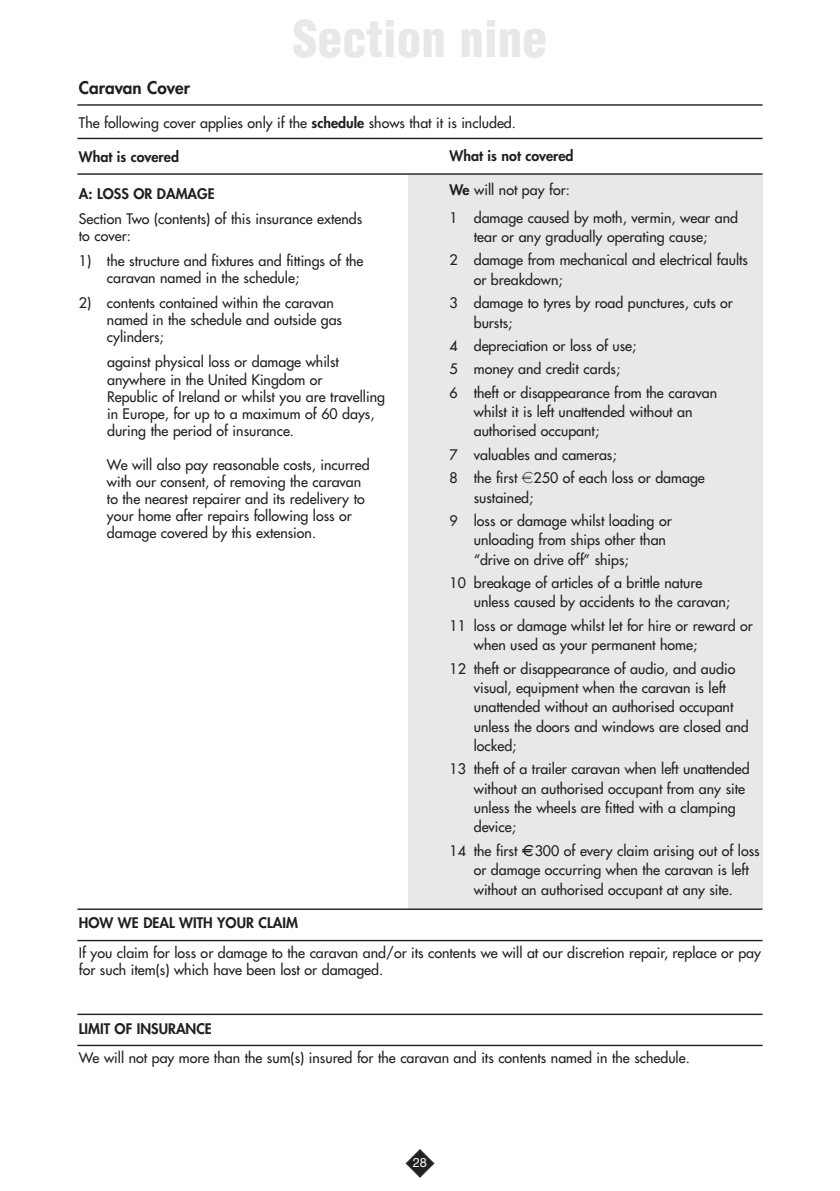
<style>
.page{position:relative;width:840px;height:1191px;background:#fff}
.page>*{position:absolute;margin:0;border:0;box-sizing:border-box;transform-origin:0 0}
.t1{font:900 condensed 49.2px "Helvetica";color:#e7e8e8}
.t2{font:800 17px "Futura";color:#231f20}
.t3{font:14.2px/17px "Futura";color:#231f20}
.t4{font:800 14.2px "Futura";color:#231f20}
.t5{font:12.8px "Helvetica Neue";color:#fff}
.s1{font-weight:800}
.s2{font-family:"Euro font"}
</style>
<div class="page">
<svg style="left:405px;top:1149px;width:29px;height:29px"></svg>
<div style="left:407px;top:175px;width:355px;height:733px;background:#e7e8e8"></div>
<hr style="left:77px;top:104px;width:685px;height:2px;background:#231f20">
<hr style="left:77px;top:138px;width:685px;height:1px;background:#231f20">
<hr style="left:77px;top:173px;width:685px;height:2px;background:#231f20">
<hr style="left:77px;top:908px;width:685px;height:2px;background:#231f20">
<hr style="left:77px;top:940px;width:685px;height:1px;background:#231f20">
<hr style="left:77px;top:1013px;width:685px;height:2px;background:#231f20">
<hr style="left:77px;top:1044px;width:685px;height:2px;background:#231f20">
<h1 class="t1" style="left:292px;top:20px;width:256px">Section nine</h1>
<p class="t2" style="left:79px;top:80px;width:112px">Caravan Cover</p>
<p class="t3" style="left:79px;top:116px;width:438px">The following cover applies only if the <span class="s1">schedule</span> shows that it is included.</p>
<p class="t4" style="left:79px;top:150px;width:102px">What is covered</p>
<p class="t4" style="left:79px;top:187px;width:137px">A: LOSS OR DAMAGE</p>
<p class="t3" style="left:79px;top:211px;width:285px">Section Two (contents) of this insurance extends to cover:</p>
<p class="t3" style="left:107px;top:253px;width:258px;text-indent:-28px">1) the structure and fixtures and fittings of the caravan named in the schedule;</p>
<p class="t3" style="left:107px;top:295px;width:236px;text-indent:-28px">2) contents contained within the caravan named in the schedule and outside gas cylinders;</p>
<p class="t3" style="left:107px;top:355px;width:279px">against physical loss or damage whilst anywhere in the United Kingdom or<br>Republic of Ireland or whilst you are travelling in Europe, for up to a maximum of 60 days, during the period of insurance.</p>
<p class="t3" style="left:107px;top:457px;width:264px">We will also pay reasonable costs, incurred with our consent, of removing the caravan to the nearest repairer and its redelivery to your home after repairs following loss or damage covered by this extension.</p>
<p class="t4" style="left:449px;top:149px;width:125px">What is not covered</p>
<p class="t3" style="left:449px;top:177px;width:290px;line-height:27.4px"><span class="s1">We</span> will not pay for:<br>1 damage caused by moth, vermin, wear and</p>
<p class="t3" style="left:449px;top:226px;width:300px;line-height:23.4px;text-indent:24px">tear or any gradually operating cause;<br>2 damage from mechanical and electrical faults</p>
<p class="t3" style="left:449px;top:269px;width:285px;line-height:23.4px;text-indent:24px">or breakdown;<br>3 damage to tyres by road punctures, cuts or</p>
<p class="t3" style="left:449px;top:311px;width:269px;line-height:23.4px;text-indent:24px">bursts;<br>4 depreciation or loss of use;<br>5 money and credit cards;<br>6 theft or disappearance from the caravan</p>
<p class="t3" style="left:473px;top:403px;width:220px;line-height:19.4px">whilst it is left unattended without an authorised occupant;</p>
<p class="t3" style="left:449px;top:444px;width:256px;line-height:23.4px">7 valuables and cameras;<br>8 the first <span class="s2">r</span>250 of each loss or damage</p>
<p class="t3" style="left:449px;top:486px;width:223px;line-height:23.4px;text-indent:24px">sustained;<br>9 loss or damage whilst loading or</p>
<p class="t3" style="left:473px;top:531px;width:194px;line-height:19.4px">unloading from ships other than “drive on drive off” ships;</p>
<p class="t3" style="left:473px;top:574px;width:257px;line-height:19.4px;text-indent:-24px">10 breakage of articles of a brittle nature unless caused by accidents to the caravan;</p>
<p class="t3" style="left:473px;top:617px;width:280px;line-height:19.4px;text-indent:-24px">11 loss or damage whilst let for hire or reward or when used as your permanent home;</p>
<p class="t3" style="left:473px;top:659px;width:276px;line-height:19.4px;text-indent:-24px">12 theft or disappearance of audio, and audio visual, equipment when the caravan is left unattended without an authorised occupant unless the doors and windows are closed and locked;</p>
<p class="t3" style="left:473px;top:760px;width:277px;line-height:19.4px;text-indent:-24px">13 theft of a trailer caravan when left unattended without an authorised occupant from any site unless the wheels are fitted with a clamping device;</p>
<p class="t3" style="left:473px;top:842px;width:287px;line-height:19.4px;text-indent:-24px">14 the first <span class="s2">E</span>300 of every claim arising out of loss or damage occurring when the caravan is left without an authorised occupant at any site.</p>
<p class="t4" style="left:79px;top:916px;width:220px">HOW WE DEAL WITH YOUR CLAIM</p>
<p class="t3" style="left:79px;top:944px;width:683px">If you claim for loss or damage to the caravan and/or its contents we will at our discretion repair, replace or pay for such item(s) which have been lost or damaged.</p>
<p class="t4" style="left:79px;top:1021px;width:134px">LIMIT OF INSURANCE</p>
<p class="t3" style="left:79px;top:1050px;width:612px">We will not pay more than the sum(s) insured for the caravan and its contents named in the schedule.</p>
<p class="t5" style="left:412px;top:1158px;width:16px">28</p>
</div>
